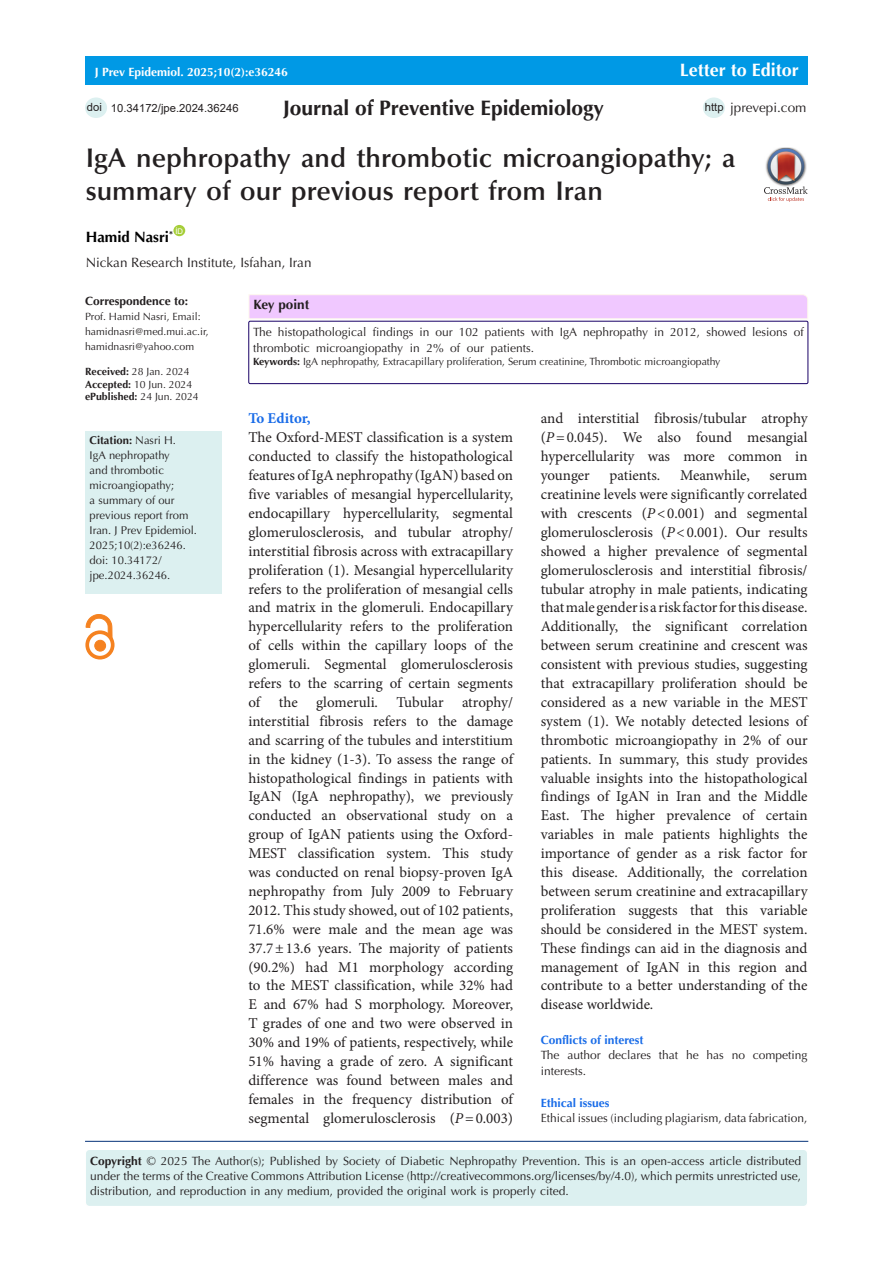
<style>
.page{position:relative;width:893px;height:1263px;background:#fff}
.page>*{position:absolute;margin:0;border:0;box-sizing:border-box;transform-origin:0 0}
.t1{font:600 27px/33px "Optima LT Std";color:#231f20}
.t2{font:700 21px "Optima LT Std";color:#231f20}
.t3{font:700 18px "Optima LT Std";color:#fff}
.t4{font:15px/18.9px "Minion Pro";color:#231f20;text-align:justify}
.t5{font:700 15px "Optima LT Std";color:#000}
.t6{font:700 15px "Minion Pro";letter-spacing:-.01em;color:#196ce8}
.t7{font:13.5px "Optima LT Std";color:#231f20}
.t8{font:700 13.5px "Optima LT Std";color:#231f20}
.t9{font:12px/15px "Optima LT Std";color:#231f20}
.t10{font:700 12px "Optima LT Std";color:#fff}
.Normal__Web{font:700 12px "Optima LT Std";color:#196ce8}
.t11{font:700 12px "Optima LT Std";color:#231f20}
.t12{font:11.25px/15px "Optima LT Std";color:#231f20}
.t13{font:11.25px "Arial";color:#231f20}
.t14{font:10.5px/15px "Optima LT Std";color:#231f20}
.t15{font:700 10.5px "Optima LT Std";color:#231f20}
.t16{font:7.8px "Arial";color:#fff}
.s1{font-weight:700}
.s2{font-weight:400}
.s3{font-style:italic}
</style>
<div class="page">
<hr style="left:85px;top:1141px;width:723px;height:1px;background:#053278">
<div style="left:85px;top:1149px;width:723px;height:57px;background:#dcf0f0;border-radius:4px"></div>
<div style="left:84px;top:1148px;width:724px;height:59px;border:2px solid #fff;border-radius:4px"></div>
<div style="left:85px;top:56px;width:723px;height:29px;background:#0099e5"></div>
<div style="left:173px;top:225px;width:12px;height:11px;background:#a6ce39;border-radius:50%"></div>
<div style="left:249px;top:321px;width:559px;height:63px;border:1px solid #190066"></div>
<svg style="left:249px;top:294px;width:559px;height:25px;background:#f1cbfd"></svg>
<div style="left:95px;top:640px;width:11px;height:11px;background:#f58220;border-radius:50%"></div>
<div style="left:95px;top:640px;width:11px;height:11px;border:1px solid #f58220;border-radius:50%"></div>
<div style="left:85px;top:630px;width:30px;height:29px;border:4px solid #f58220;border-radius:50%"></div>
<svg style="left:86px;top:614px;width:26px;height:24px"></svg>
<div style="left:85px;top:432px;width:136px;height:162px;background:#dcf0f0"></div>
<div style="left:703px;top:97px;width:22px;height:21px;background:#dcf0f0;border-radius:50%"></div>
<div style="left:85px;top:97px;width:22px;height:21px;background:#dcf0f0;border-radius:50%"></div>
<img style="left:780px;top:147px;width:12px;height:1px">
<svg style="left:764px;top:148px;width:44px;height:54px"></svg>
<p class="t10" style="left:95px;top:65px;width:195px">J Prev Epidemiol. 2025;10(2):e36246</p>
<p class="t3" style="left:680px;top:59px;width:121px">Letter to Editor</p>
<p class="t2" style="left:283px;top:95px;width:322px">Journal of Preventive Epidemiology</p>
<p class="t13" style="left:87px;top:99px;width:17px">doi</p>
<p class="t13" style="left:111px;top:100px;width:129px">10.34172/jpe.2024.36246</p>
<p class="t13" style="left:705px;top:99px;width:20px">http</p>
<p class="t7" style="left:730px;top:100px;width:78px">jprevepi.com</p>
<p class="t1" style="left:86px;top:142px;width:651px">IgA nephropathy and thrombotic microangiopathy; a summary of our previous report from Iran</p>
<p class="t5" style="left:86px;top:228px;width:89px">Hamid Nasri<sup>*</sup></p>
<p class="t16" style="left:175px;top:226px;width:9px">ID</p>
<p class="t7" style="left:86px;top:254px;width:227px">Nickan Research Institute, Isfahan, Iran</p>
<p class="t11" style="left:85px;top:294px;width:105px">Correspondence to:</p>
<p class="t14" style="left:85px;top:309px;width:125px">Prof. Hamid Nasri, Email: hamidnasri@med.mui.ac.ir, hamidnasri@yahoo.com</p>
<p class="t14" style="left:85px;top:364px;width:106px"><span class="s1">Received:</span> 28 Jan. 2024</p>
<p class="t14" style="left:85px;top:377px;width:109px"><span class="s1">Accepted:</span> 10 Jun. 2024</p>
<p class="t15" style="left:85px;top:391px;width:115px">ePublished: <span class="s2">24 Jun. 2024</span></p>
<p class="t8" style="left:253px;top:297px;width:57px">Key point</p>
<p class="t9" style="left:253px;top:324px;width:552px;line-height:16.5px">The histopathological findings in our 102 patients with IgA nephropathy in 2012, showed lesions of thrombotic microangiopathy in 2% of our patients.</p>
<p class="t14" style="left:253px;top:354px;width:469px"><span class="s1">Keywords:</span> IgA nephropathy, Extracapillary proliferation, Serum creatinine, Thrombotic microangiopathy</p>
<p class="t12" style="left:90px;top:433px;width:109px"><span class="s1">Citation:</span> Nasri H.<br>IgA nephropathy<br>and thrombotic microangiopathy;<br>a summary of our previous report from<br>Iran. J Prev Epidemiol.<br>2025;10(2):e36246. doi: 10.34172/ jpe.2024.36246.</p>
<p class="t6" style="left:248px;top:408px;width:64px">To Editor,</p>
<p class="t4" style="left:248px;top:428px;width:266px">The Oxford-MEST classification is a system conducted to classify the histopathological features of IgA nephropathy (IgAN) based on five variables of mesangial hypercellularity, endocapillary hypercellularity, segmental glomerulosclerosis, and tubular atrophy/ interstitial fibrosis across with extracapillary proliferation (1). Mesangial hypercellularity refers to the proliferation of mesangial cells and matrix in the glomeruli. Endocapillary hypercellularity refers to the proliferation of cells within the capillary loops of the glomeruli. Segmental glomerulosclerosis refers to the scarring of certain segments of the glomeruli. Tubular atrophy/ interstitial fibrosis refers to the damage and scarring of the tubules and interstitium in the kidney (1-3). To assess the range of histopathological findings in patients with IgAN (IgA nephropathy), we previously conducted an observational study on a group of IgAN patients using the Oxford-MEST classification system. This study was conducted on renal biopsy-proven IgA nephropathy from July 2009 to February 2012. This study showed, out of 102 patients, 71.6% were male and the mean age was 37.7±13.6 years. The majority of patients (90.2%) had M1 morphology according to the MEST classification, while 32% had E and 67% had S morphology. Moreover, T grades of one and two were observed in 30% and 19% of patients, respectively, while 51% having a grade of zero. A significant difference was found between males and females in the frequency distribution of segmental glomerulosclerosis (<span class="s3">P</span>=0.003)</p>
<p class="t4" style="left:541px;top:409px;width:268px">and interstitial fibrosis/tubular atrophy (<span class="s3">P</span>=0.045). We also found mesangial hypercellularity was more common in younger</p>
<p class="t4" style="left:610px;top:466px;width:52px">patients.</p>
<p class="t4" style="left:680px;top:466px;width:71px">Meanwhile,</p>
<p class="t4" style="left:541px;top:466px;width:268px;text-indent:229px">serum creatinine levels were significantly correlated with crescents (<span class="s3">P</span>&lt;0.001) and segmental glomerulosclerosis (<span class="s3">P</span>&lt;0.001). Our results showed a higher prevalence of segmental glomerulosclerosis and interstitial fibrosis/ tubular atrophy in male patients, indicating that male gender is a risk factor for this disease.<br>Additionally, the significant correlation between serum creatinine and crescent was consistent with previous studies, suggesting that extracapillary proliferation should be considered as a new variable in the MEST system (1). We notably detected lesions of thrombotic microangiopathy in 2% of our patients. In summary, this study provides valuable insights into the histopathological findings of IgAN in Iran and the Middle East. The higher prevalence of certain variables in male patients highlights the importance of gender as a risk factor for this disease. Additionally, the correlation between serum creatinine and extracapillary proliferation suggests that this variable should be considered in the MEST system.<br>These findings can aid in the diagnosis and management of IgAN in this region and contribute to a better understanding of the disease worldwide.</p>
<p class="Normal__Web" style="left:541px;top:1033px;width:104px">Conflicts of interest</p>
<p class="t9" style="left:541px;top:1048px;width:268px;line-height:15.8px">The author declares that he has no competing interests.</p>
<p class="Normal__Web" style="left:541px;top:1096px;width:70px">Ethical issues</p>
<p class="t9" style="left:541px;top:1111px;width:268px">Ethical issues (including plagiarism, data fabrication,</p>
<p class="t9" style="left:90px;top:1153px;width:713px;text-align:justify"><span class="s1">Copyright</span> © 2025 The Author(s); Published by Society of Diabetic Nephropathy Prevention. This is an open-access article distributed under the terms of the Creative Commons Attribution License (http://creativecommons.org/licenses/by/4.0), which permits unrestricted use, distribution, and reproduction in any medium, provided the original work is properly cited.</p>
</div>
